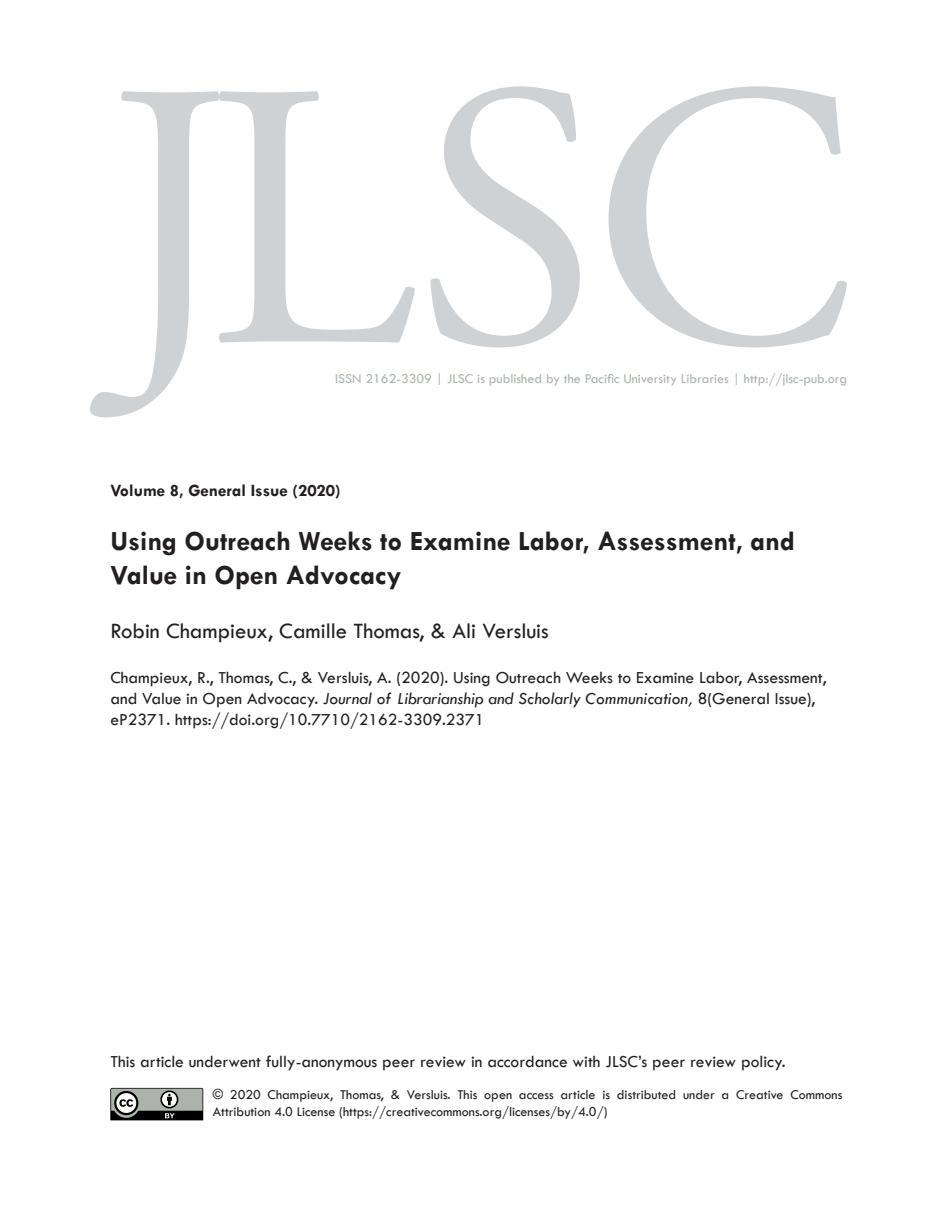
<style>
.page{position:relative;width:937px;height:1219px;background:#fff}
.page>*{position:absolute;margin:0;border:0;box-sizing:border-box;transform-origin:0 0}
.References{font:700 28px/33.6px "Tw Cen";color:#231f20}
.References-2{font:22.75px "Tw Cen";color:#231f20}
.References-3{font:17.5px/21px "Tw Cen";color:#231f20}
.References-4{font:700 17.5px "Tw Cen";color:#231f20}
.t1{font:14px/16.8px "Tw Cen";color:#231f20}
.t2{font:14px "Tw Cen";color:#abb3ab}
.s1{font-style:italic}
</style>
<div class="page">
<svg style="left:90px;top:91px;width:128px;height:326px"></svg>
<svg style="left:218px;top:91px;width:197px;height:251px"></svg>
<svg style="left:430px;top:86px;width:149px;height:261px"></svg>
<svg style="left:608px;top:86px;width:238px;height:261px"></svg>
<svg style="left:110px;top:1087px;width:93px;height:33px;background:#797d79"></svg>
<p class="t2" style="left:335px;top:370px;width:513px">ISSN 2162-3309 | JLSC is published by the Pacific University Libraries | http://jlsc-pub.org</p>
<p class="References-4" style="left:110px;top:479px;width:232px">Volume 8, General Issue (2020)</p>
<p class="References" style="left:110px;top:524px;width:686px">Using Outreach Weeks to Examine Labor, Assessment, and<br>Value in Open Advocacy</p>
<p class="References-2" style="left:110px;top:617px;width:440px">Robin Champieux, Camille Thomas, &amp; Ali Versluis</p>
<p class="References-3" style="left:110px;top:667px;width:717px">Champieux, R., Thomas, C., &amp; Versluis, A. (2020). Using Outreach Weeks to Examine Labor, Assessment, and Value in Open Advocacy. <span class="s1">Journal of Librarianship and Scholarly Communication,</span> 8(General Issue), eP2371. https://doi.org/10.7710/2162-3309.2371</p>
<p class="References-3" style="left:110px;top:1051px;width:676px">This article underwent fully-anonymous peer review in accordance with JLSC’s peer review policy.</p>
<p class="t1" style="left:213px;top:1085px;width:631px">© 2020 Champieux, Thomas, &amp; Versluis. This open access article is distributed under a Creative Commons<br>Attribution 4.0 License (https://creativecommons.org/licenses/by/4.0/)</p>
</div>
